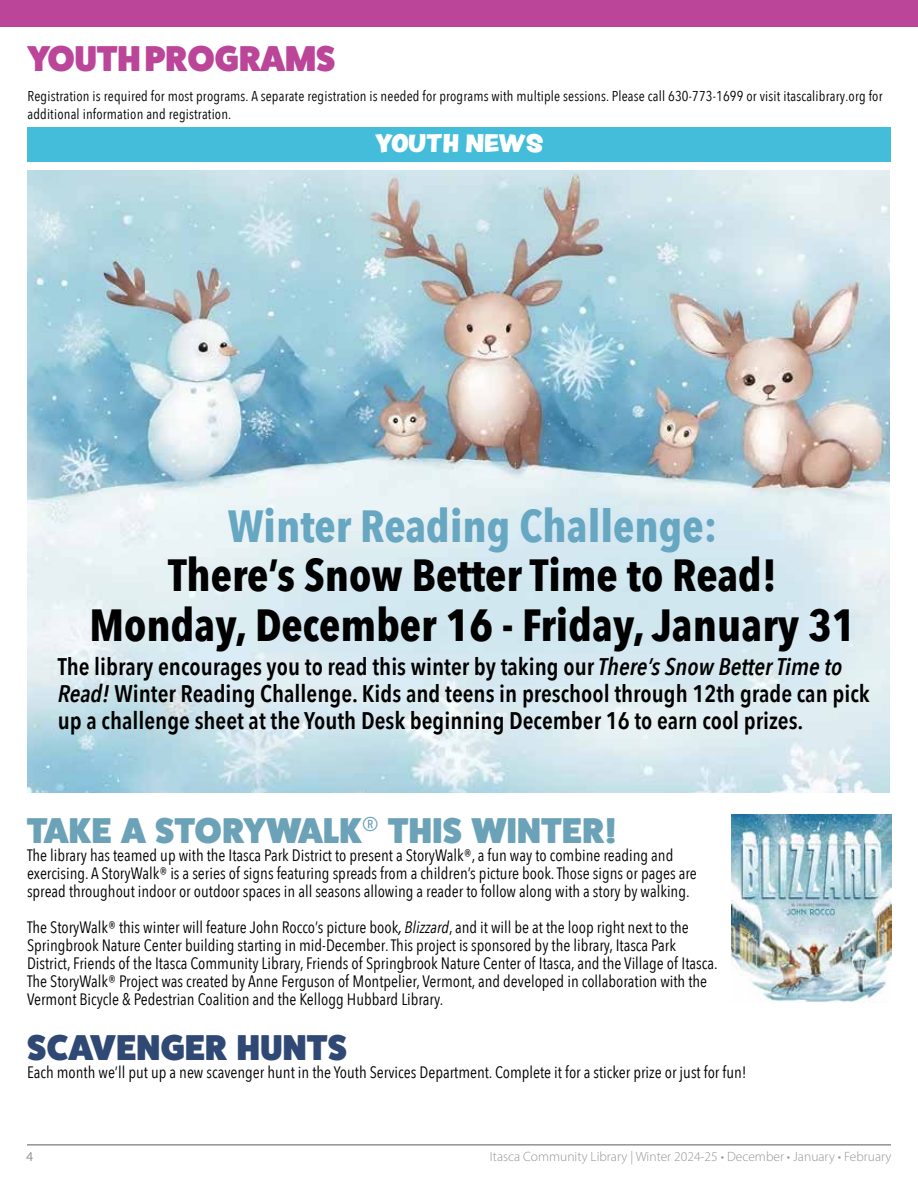
<style>
.page{position:relative;width:918px;height:1188px;background:#fff}
.page>*{position:absolute;margin:0;border:0;box-sizing:border-box;transform-origin:0 0}
.t1{font:700 45px/49.5px "Avenir Next Condensed";color:#000;text-align:center}
.t2{font:700 45px "Avenir Next Condensed";color:#68a7c2}
.t3{font:800 36px "Fat Frank";letter-spacing:.01em;color:#6ba2b8}
.t4{font:800 36px "Fat Frank";letter-spacing:.01em;color:#2f4874}
.t5{font:800 36px "Fat Frank";color:#bb4599}
.t6{font:600 24px/27px "Avenir Next Condensed";color:#000}
.t7{font:22.5px "Peachy Keen JF";letter-spacing:-.01em;color:#fff}
.t8{font:16.5px/18px "Avenir Next Condensed";color:#000}
.t9{font:14.25px/18px "Avenir Next Condensed";letter-spacing:.01em;color:#000}
.t10{font:300 13.5px "Myriad Pro";color:#939598}
.s1{font-style:italic}
.s2{font-weight:500;font-style:italic}
</style>
<div class="page">
<hr style="left:27px;top:1144px;width:864px;height:1px;background:#939598">
<div style="left:27px;top:128px;width:864px;height:34px;background:#43bdda"></div>
<div style="left:0;top:0;width:918px;height:27px;background:#bb4599"></div>
<img style="left:27px;top:171px;width:863px;height:622px">
<img style="left:731px;top:814px;width:160px;height:189px">
<h2 class="t5" style="left:28px;top:38px;width:309px">YOUTH PROGRAMS</h2>
<p class="t9" style="left:27px;top:86px;width:857px">Registration is required for most programs. A separate registration is needed for programs with multiple sessions. Please call 630-773-1699 or visit itascalibrary.org for additional information and registration.</p>
<h3 class="t7" style="left:375px;top:126px;width:170px">YOUTH NEWS</h3>
<h1 class="t2" style="left:228px;top:498px;width:491px">Winter Reading Challenge:</h1>
<h1 class="t1" style="left:89px;top:550px;width:768px">There’s Snow Better Time to Read!<br>Monday, December 16 - Friday, January 31</h1>
<p class="t6" style="left:58px;top:652px;width:813px">The library encourages you to read this winter by taking our <span class="s1">There’s Snow Better Time to<br>Read!</span> Winter Reading Challenge. Kids and teens in preschool through 12th grade can pick up a challenge sheet at the Youth Desk beginning December 16 to earn cool prizes.</p>
<h2 class="t3" style="left:27px;top:810px;width:591px">TAKE A STORYWALK<sup>®</sup> THIS WINTER!</h2>
<p class="t8" style="left:27px;top:845px;width:671px">The library has teamed up with the Itasca Park District to present a StoryWalk®, a fun way to combine reading and exercising. A StoryWalk® is a series of signs featuring spreads from a children’s picture book. Those signs or pages are spread throughout indoor or outdoor spaces in all seasons allowing a reader to follow along with a story by walking.</p>
<p class="t8" style="left:27px;top:917px;width:692px">The StoryWalk® this winter will feature John Rocco’s picture book<span class="s2">,</span> <span class="s1">Blizzard</span>, and it will be at the loop right next to the Springbrook Nature Center building starting in mid-December. This project is sponsored by the library, Itasca Park District, Friends of the Itasca Community Library, Friends of Springbrook Nature Center of Itasca, and the Village of Itasca.<br>The StoryWalk® Project was created by Anne Ferguson of Montpelier, Vermont, and developed in collaboration with the Vermont Bicycle &amp; Pedestrian Coalition and the Kellogg Hubbard Library.</p>
<h2 class="t4" style="left:27px;top:1027px;width:321px">SCAVENGER HUNTS</h2>
<p class="t8" style="left:27px;top:1063px;width:721px">Each month we’ll put up a new scavenger hunt in the Youth Services Department. Complete it for a sticker prize or just for fun!</p>
<p class="t10" style="left:27px;top:1148px;width:8px">4</p>
<p class="t10" style="left:490px;top:1148px;width:403px">Itasca Community Library | Winter 2024-25 • December • January • February</p>
</div>
